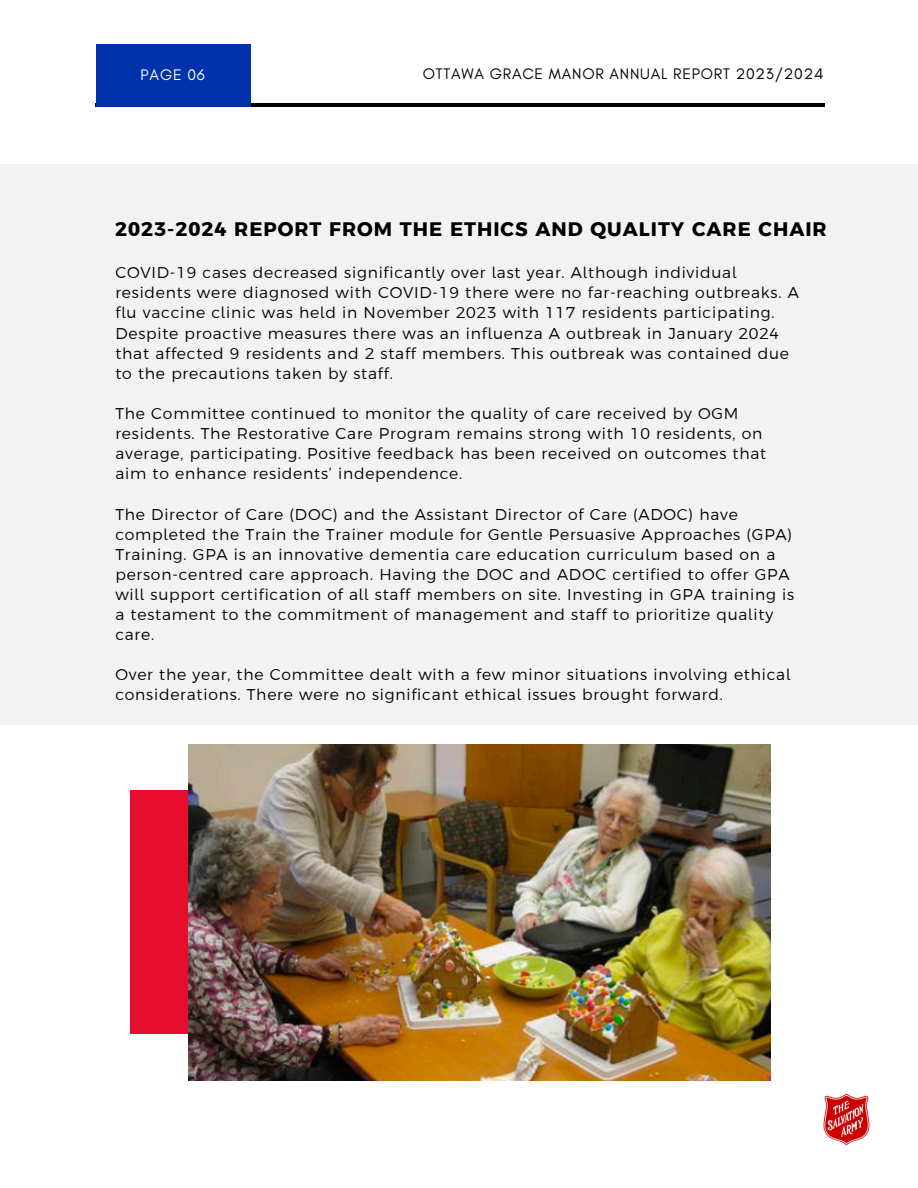
<style>
.page{position:relative;width:918px;height:1188px;background:#fff}
.page>*{position:absolute;margin:0;border:0;box-sizing:border-box;transform-origin:0 0}
.t1{font:700 19.5px "Argentum Sans";letter-spacing:.05em;color:#000}
.t2{font:300 15.6px/20.1px "Argentum Sans";letter-spacing:.05em;color:#000}
.t3{font:15.6px "Glacial Indifference";letter-spacing:.05em;color:#000}
.t4{font:15.6px "Glacial Indifference";letter-spacing:.05em;color:#fff}
</style>
<div class="page">
<hr style="left:95px;top:103px;width:729px;height:4px;background:#000">
<div style="left:96px;top:44px;width:155px;height:62px;background:#0033ab"></div>
<div style="left:0;top:164px;width:918px;height:561px;background:#f2f2f2"></div>
<div style="left:131px;top:791px;width:142px;height:243px;background:#e60d2e"></div>
<img style="left:188px;top:744px;width:582px;height:337px">
<img style="left:824px;top:1093px;width:46px;height:53px">
<p class="t4" style="left:141px;top:65px;width:66px">PAGE 06</p>
<p class="t3" style="left:423px;top:65px;width:402px">OTTAWA GRACE MANOR ANNUAL REPORT 2023/2024</p>
<p class="t1" style="left:115px;top:218px;width:713px">2023-2024 REPORT FROM THE ETHICS AND QUALITY CARE CHAIR</p>
<h2 class="t2" style="left:115px;top:263px;width:685px">COVID-19 cases decreased significantly over last year. Although individual residents were diagnosed with COVID-19 there were no far-reaching outbreaks. A flu vaccine clinic was held in November 2023 with 117 residents participating.<br>Despite proactive measures there was an influenza A outbreak in January 2024 that affected 9 residents and 2 staff members. This outbreak was contained due to the precautions taken by staff.</h2>
<h2 class="t2" style="left:115px;top:403px;width:652px">The Committee continued to monitor the quality of care received by OGM residents. The Restorative Care Program remains strong with 10 residents, on average, participating. Positive feedback has been received on outcomes that aim to enhance residents’ independence.</h2>
<p class="t2" style="left:115px;top:504px;width:680px">The Director of Care (DOC) and the Assistant Director of Care (ADOC) have completed the Train the Trainer module for Gentle Persuasive Approaches (GPA)<br>Training. GPA is an innovative dementia care education curriculum based on a person-centred care approach. Having the DOC and ADOC certified to offer GPA will support certification of all staff members on site. Investing in GPA training is a testament to the commitment of management and staff to prioritize quality care.</p>
<h1 class="t2" style="left:115px;top:665px;width:677px">Over the year, the Committee dealt with a few minor situations involving ethical considerations. There were no significant ethical issues brought forward.</h1>
</div>
